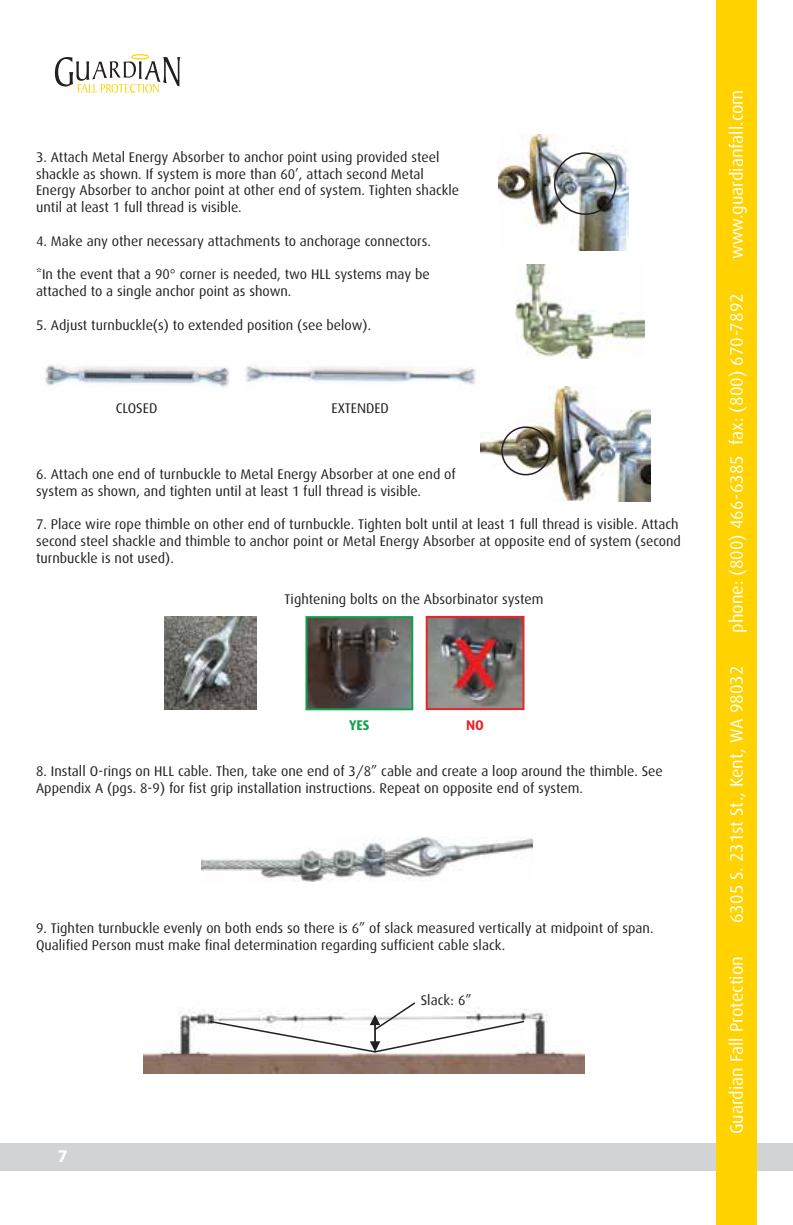
<style>
.page{position:relative;width:793px;height:1225px;background:#fff}
.page>*{position:absolute;margin:0;border:0;box-sizing:border-box;transform-origin:0 0}
.t1{font:18px "Dax";color:#fff}
.t2{font:700 18px "Myriad Pro";color:#fff}
.t3{font:14px/16.8px "Dax";color:#231f20}
.t4{font:700 14px "Dax";color:#0da24a}
.t5{font:700 14px "Dax";color:#eb2429}
</style>
<div class="page">
<div style="left:0;top:1143px;width:792px;height:27px;background:#d1d3d4"></div>
<div style="left:715px;top:0;width:41px;height:1224px;background:#ffd200"></div>
<svg style="left:55px;top:54px;width:125px;height:39px"></svg>
<img style="left:45px;top:365px;width:185px;height:22px">
<img style="left:246px;top:365px;width:230px;height:20px">
<img style="left:144px;top:1008px;width:440px;height:65px">
<svg style="left:209px;top:1002px;width:316px;height:51px"></svg>
<img style="left:515px;top:264px;width:128px;height:95px">
<img style="left:201px;top:836px;width:331px;height:44px">
<img style="left:165px;top:616px;width:92px;height:93px">
<img style="left:308px;top:619px;width:102px;height:88px">
<div style="left:305px;top:616px;width:108px;height:94px;border:2px solid #0da24a"></div>
<img style="left:428px;top:618px;width:93px;height:89px">
<div style="left:425px;top:615px;width:99px;height:95px;border:2px solid #eb2429"></div>
<img style="left:480px;top:386px;width:170px;height:116px">
<div style="left:501px;top:426px;width:49px;height:49px;border:2px solid #231f20;border-radius:50%"></div>
<img style="left:498px;top:135px;width:129px;height:115px">
<div style="left:553px;top:152px;width:63px;height:63px;border:2px solid #231f20;border-radius:50%"></div>
<p class="t3" style="left:36px;top:148px;width:424px">3. Attach Metal Energy Absorber to anchor point using provided steel shackle as shown. If system is more than 60’, attach second Metal Energy Absorber to anchor point at other end of system. Tighten shackle until at least 1 full thread is visible.</p>
<p class="t3" style="left:36px;top:232px;width:396px">4. Make any other necessary attachments to anchorage connectors.</p>
<p class="t3" style="left:36px;top:266px;width:395px">*In the event that a 90° corner is needed, two HLL systems may be attached to a single anchor point as shown.</p>
<p class="t3" style="left:36px;top:316px;width:336px">5. Adjust turnbuckle(s) to extended position (see below).</p>
<p class="t3" style="left:116px;top:399px;width:43px">CLOSED</p>
<p class="t3" style="left:331px;top:399px;width:59px">EXTENDED</p>
<p class="t3" style="left:36px;top:465px;width:421px">6. Attach one end of turnbuckle to Metal Energy Absorber at one end of system as shown, and tighten until at least 1 full thread is visible.</p>
<p class="t3" style="left:36px;top:516px;width:646px">7. Place wire rope thimble on other end of turnbuckle. Tighten bolt until at least 1 full thread is visible. Attach second steel shackle and thimble to anchor point or Metal Energy Absorber at opposite end of system (second turnbuckle is not used).</p>
<p class="t3" style="left:284px;top:590px;width:260px">Tightening bolts on the Absorbinator system</p>
<p class="t4" style="left:349px;top:717px;width:22px">YES</p>
<p class="t5" style="left:466px;top:717px;width:19px">NO</p>
<p class="t3" style="left:36px;top:763px;width:628px">8. Install O-rings on HLL cable. Then, take one end of 3/8” cable and create a loop around the thimble. See<br>Appendix A (pgs. 8-9) for fist grip installation instructions. Repeat on opposite end of system.</p>
<p class="t3" style="left:36px;top:919px;width:618px">9. Tighten turnbuckle evenly on both ends so there is 6” of slack measured vertically at midpoint of span.<br>Qualified Person must make final determination regarding sufficient cable slack.</p>
<p class="t2" style="left:58px;top:1144px;width:11px">7</p>
<p class="t3" style="left:420px;top:991px;width:52px">Slack: 6”</p>
<p class="t1" style="left:726px;top:259px;width:171px;rotate:-90deg">www.guardianfall.com</p>
<p class="t1" style="left:726px;top:632px;width:341px;rotate:-90deg">phone: (800) 466-6385 fax: (800) 670-7892</p>
<p class="t1" style="left:726px;top:922px;width:258px;rotate:-90deg">6305 S. 231st St., Kent, WA 98032</p>
<p class="t1" style="left:726px;top:1134px;width:179px;rotate:-90deg">Guardian Fall Protection</p>
</div>
